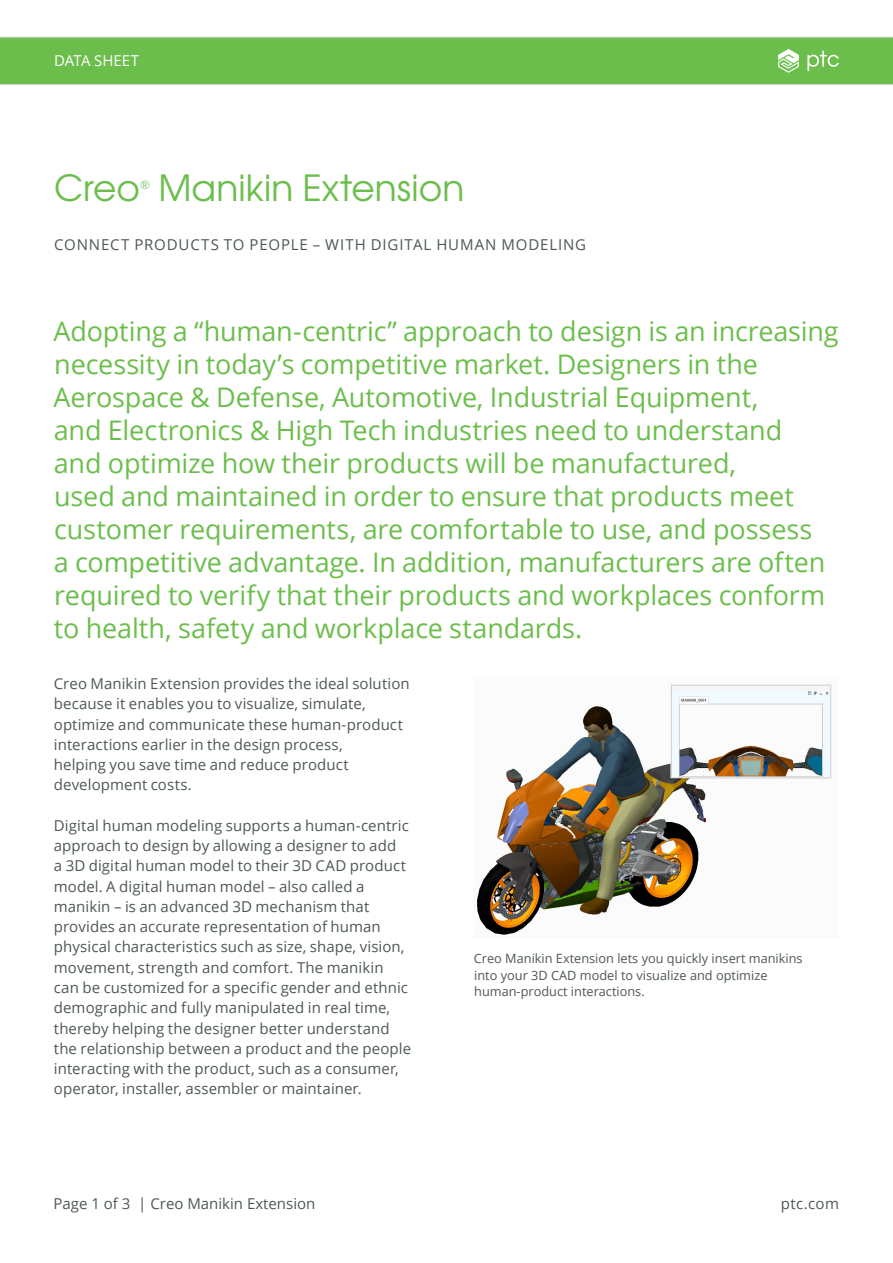
<style>
.page{position:relative;width:893px;height:1263px;background:#fff}
.page>*{position:absolute;margin:0;border:0;box-sizing:border-box;transform-origin:0 0}
._1__Headline{font:36px "Te X Gyre Adventor";letter-spacing:.005em;color:#6cbe4c}
._3__Introduction{font:27px/33px "Open Sans";letter-spacing:-.005em;color:#6cbe4c}
._4__Text_Body{font:15px/20.2px "Open Sans";letter-spacing:.005em;color:#4e5758}
._2__Headline_Subhead{font:15px "Open Sans";letter-spacing:.055em;color:#4e5758}
.t1{font:15px "Open Sans";color:#fff}
._6__Caption{font:12.75px/16.5px "Open Sans";color:#4e5758}
._1__Headline-2{font:12.3px "Te X Gyre Adventor";color:#6cbe4c}
</style>
<div class="page">
<div style="left:0;top:37px;width:893px;height:48px;background:#6cbe4c"></div>
<img style="left:477px;top:684px;width:355px;height:251px">
<p class="t1" style="left:54px;top:50px;width:87px">DATA SHEET</p>
<p class="_1__Headline" style="left:54px;top:159px;width:87px">Creo</p>
<p class="_1__Headline-2" style="left:140px;top:174px;width:11px">®</p>
<p class="_1__Headline" style="left:159px;top:159px;width:307px">Manikin Extension</p>
<p class="_2__Headline_Subhead" style="left:54px;top:235px;width:533px">CONNECT PRODUCTS TO PEOPLE – WITH DIGITAL HUMAN MODELING</p>
<p class="_3__Introduction" style="left:53px;top:314px;width:787px">Adopting a “human-centric” approach to design is an increasing necessity in today’s competitive market. Designers in the Aerospace &amp; Defense, Automotive, Industrial Equipment,<br>and Electronics &amp; High Tech industries need to understand<br>and optimize how their products will be manufactured,<br>used and maintained in order to ensure that products meet customer requirements, are comfortable to use, and possess<br>a competitive advantage. In addition, manufacturers are often required to verify that their products and workplaces conform to health, safety and workplace standards.</p>
<p class="_4__Text_Body" style="left:54px;top:673px;width:357px">Creo Manikin Extension provides the ideal solution because it enables you to visualize, simulate, optimize and communicate these human-product interactions earlier in the design process,<br>helping you save time and reduce product development costs.</p>
<p class="_4__Text_Body" style="left:54px;top:815px;width:359px">Digital human modeling supports a human-centric approach to design by allowing a designer to add<br>a 3D digital human model to their 3D CAD product model. A digital human model – also called a manikin – is an advanced 3D mechanism that provides an accurate representation of human physical characteristics such as size, shape, vision, movement, strength and comfort. The manikin can be customized for a specific gender and ethnic demographic and fully manipulated in real time, thereby helping the designer better understand the relationship between a product and the people interacting with the product, such as a consumer, operator, installer, assembler or maintainer.</p>
<p class="_6__Caption" style="left:474px;top:950px;width:330px">Creo Manikin Extension lets you quickly insert manikins into your 3D CAD model to visualize and optimize human-product interactions.</p>
<p class="_4__Text_Body" style="left:53px;top:1193px;width:263px">Page 1 of 3 | Creo Manikin Extension</p>
<p class="_4__Text_Body" style="left:781px;top:1193px;width:60px">ptc.com</p>
</div>
